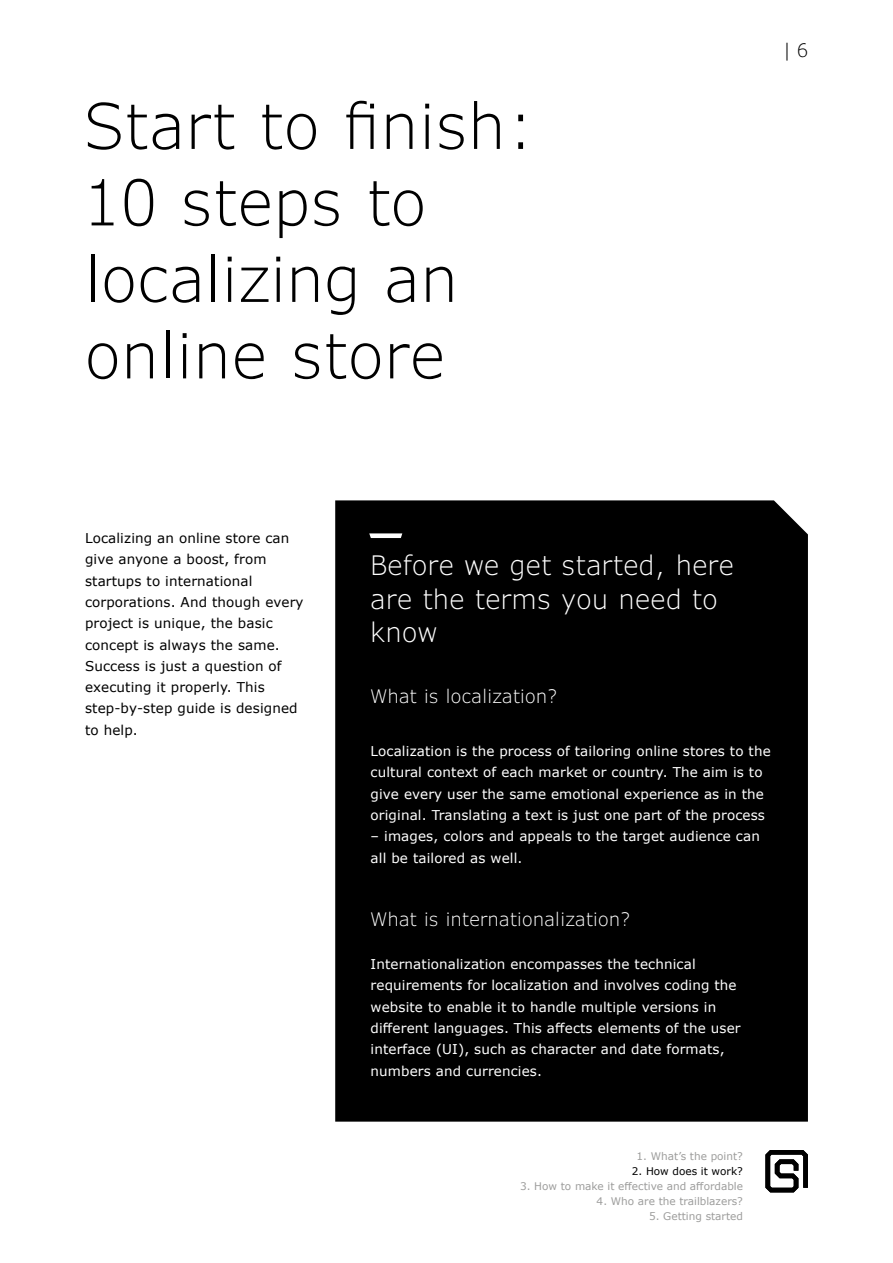
<style>
.page{position:relative;width:893px;height:1263px;background:#fff}
.page>*{position:absolute;margin:0;border:0;box-sizing:border-box;transform-origin:0 0}
.t1{font:300 63px/76.5px "Verdana Pro";letter-spacing:.02em;color:#000}
.t2{font:300 27px/33.8px "Verdana Pro";letter-spacing:.02em;color:#fff}
.t3{font:300 18.75px "Verdana Pro";letter-spacing:.02em;color:#fff}
.t4{font:300 18.75px "Verdana Pro";color:#000}
.t5{font:13.5px/21.3px "Verdana";letter-spacing:.01em;color:#fff}
.t6{font:13.5px/21.3px "Verdana";letter-spacing:.01em;color:#000}
.t7{font:10.5px "Verdana";color:#9d9d9c}
.t8{font:10.5px "Verdana";color:#000}
</style>
<div class="page">
<svg style="left:765px;top:1150px;width:43px;height:42px"></svg>
<div style="left:335px;top:500px;width:473px;height:621px;background:#000"></div>
<svg style="left:369px;top:533px;width:33px;height:5px"></svg>
<h1 class="t1" style="left:85px;top:89px;width:451px">Start to finish:<br>10 steps to localizing an online store</h1>
<h3 class="t4" style="left:783px;top:38px;width:26px">| 6</h3>
<p class="t6" style="left:85px;top:527px;width:220px">Localizing an online store can give anyone a boost, from startups to international corporations. And though every project is unique, the basic concept is always the same.<br>Success is just a question of executing it properly. This step-by-step guide is designed to help.</p>
<h2 class="t2" style="left:371px;top:549px;width:365px">Before we get started, here are the terms you need to know</h2>
<h3 class="t3" style="left:371px;top:684px;width:188px">What is localization?</h3>
<p class="t5" style="left:371px;top:740px;width:402px">Localization is the process of tailoring online stores to the cultural context of each market or country. The aim is to give every user the same emotional experience as in the original. Translating a text is just one part of the process</p>
<p class="t5" style="left:371px;top:825px;width:391px">– images, colors and appeals to the target audience can all be tailored as well.</p>
<h3 class="t3" style="left:371px;top:908px;width:261px">What is internationalization?</h3>
<p class="t5" style="left:371px;top:953px;width:372px">Internationalization encompasses the technical requirements for localization and involves coding the website to enable it to handle multiple versions in different languages. This affects elements of the user interface (UI), such as character and date formats, numbers and currencies.</p>
<p class="t7" style="left:637px;top:1149px;width:108px">1. What’s the point?</p>
<p class="t8" style="left:632px;top:1164px;width:113px">2. How does it work?</p>
<p class="t7" style="left:520px;top:1179px;width:224px">3. How to make it effective and affordable</p>
<p class="t7" style="left:597px;top:1194px;width:148px">4. Who are the trailblazers?</p>
<p class="t7" style="left:649px;top:1209px;width:95px">5. Getting started</p>
</div>
